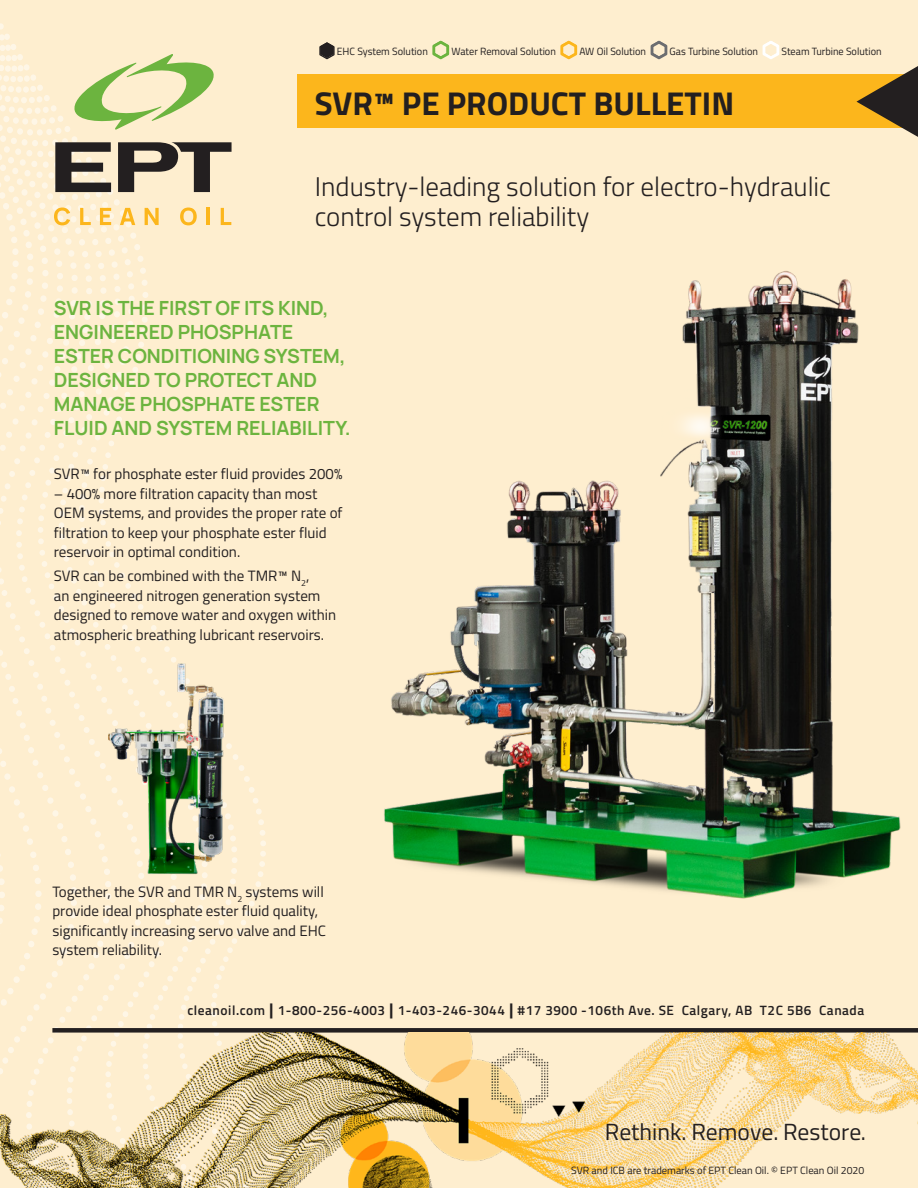
<style>
.page{position:relative;width:918px;height:1188px;background:#feeecf}
.page>*{position:absolute;margin:0;border:0;box-sizing:border-box;transform-origin:0 0}
.t1{font:700 33px "Titillium Web";color:#231f20}
.t2{font:300 27px/30px "Titillium Web";color:#231f20}
.t3{font:23.4px "Titillium Web";color:#231f20}
.t4{font:200 19.5px/24px "Manrope";color:#6cb43f}
.t5{font:15px/19.5px "Titillium Web";color:#231f20}
.t6{font:600 13.5px "Titillium Web";letter-spacing:.04em;color:#231f20}
.t7{font:10.5px "Titillium Web";color:#231f20}
.s1{font-weight:700;font-size:16.5px}
</style>
<div class="page">
<div style="left:112px;top:384px;width:6px;height:7px;background:#fef6e6;border-radius:50%"></div>
<div style="left:96px;top:388px;width:6px;height:7px;background:#fef6e6;border-radius:50%"></div>
<div style="left:66px;top:379px;width:7px;height:7px;background:#fef1d9;border-radius:50%"></div>
<div style="left:49px;top:379px;width:6px;height:7px;background:#fef2db;border-radius:50%"></div>
<div style="left:7px;top:389px;width:6px;height:7px;background:#fef6e6;border-radius:50%"></div>
<svg style="left:0;top:391px;width:266px;height:641px"></svg>
<div style="left:52px;top:1028px;width:866px;height:5px;background:#231f20"></div>
<svg style="left:0;top:23px;width:232px;height:362px"></svg>
<img style="left:0;top:1033px;width:918px;height:155px">
<div style="left:297px;top:74px;width:621px;height:54px;background:#fcb61c"></div>
<img style="left:384px;top:271px;width:517px;height:628px">
<img style="left:95px;top:658px;width:148px;height:222px">
<svg style="left:319px;top:42px;width:16px;height:17px"></svg>
<svg style="left:432px;top:40px;width:18px;height:20px"></svg>
<svg style="left:560px;top:40px;width:18px;height:20px"></svg>
<svg style="left:650px;top:40px;width:18px;height:20px"></svg>
<svg style="left:762px;top:41px;width:18px;height:18px"></svg>
<svg style="left:856px;top:66px;width:62px;height:71px"></svg>
<p class="t7" style="left:337px;top:44px;width:93px">EHC System Solution</p>
<p class="t7" style="left:451px;top:44px;width:106px">Water Removal Solution</p>
<p class="t7" style="left:579px;top:44px;width:68px">AW Oil Solution</p>
<p class="t7" style="left:670px;top:44px;width:90px">Gas Turbine Solution</p>
<p class="t7" style="left:782px;top:44px;width:102px">Steam Turbine Solution</p>
<p class="t1" style="left:315px;top:79px;width:421px">SVR™ PE PRODUCT BULLETIN</p>
<p class="t2" style="left:315px;top:170px;width:518px">Industry-leading solution for electro-hydraulic control system reliability</p>
<p class="t4" style="left:54px;top:295px;width:298px">SVR IS THE FIRST OF ITS KIND,<br>ENGINEERED PHOSPHATE<br>ESTER CONDITIONING SYSTEM,<br>DESIGNED TO PROTECT AND<br>MANAGE PHOSPHATE ESTER<br>FLUID AND SYSTEM RELIABILITY.</p>
<p class="t5" style="left:54px;top:463px;width:290px">SVR™ for phosphate ester fluid provides 200%</p>
<p class="t5" style="left:54px;top:483px;width:290px">– 400% more filtration capacity than most OEM systems, and provides the proper rate of filtration to keep your phosphate ester fluid reservoir in optimal condition.</p>
<p class="t5" style="left:54px;top:565px;width:284px">SVR can be combined with the TMR™ N<sub>2</sub>,<br>an engineered nitrogen generation system designed to remove water and oxygen within atmospheric breathing lubricant reservoirs.</p>
<p class="t5" style="left:52px;top:881px;width:275px">Together, the SVR and TMR N<sub>2</sub> systems will provide ideal phosphate ester fluid quality, significantly increasing servo valve and EHC system reliability.</p>
<p class="t6" style="left:187px;top:1000px;width:678px">cleanoil.com <span class="s1">|</span> 1-800-256-4003 <span class="s1">|</span> 1-403-246-3044 <span class="s1">|</span> #17 3900 -106th Ave. SE Calgary, AB T2C 5B6 Canada</p>
<h3 class="t3" style="left:605px;top:1115px;width:263px">Rethink. Remove. Restore.</h3>
<p class="t7" style="left:571px;top:1163px;width:295px">SVR and ICB are trademarks of EPT Clean Oil. © EPT Clean Oil 2020</p>
</div>
